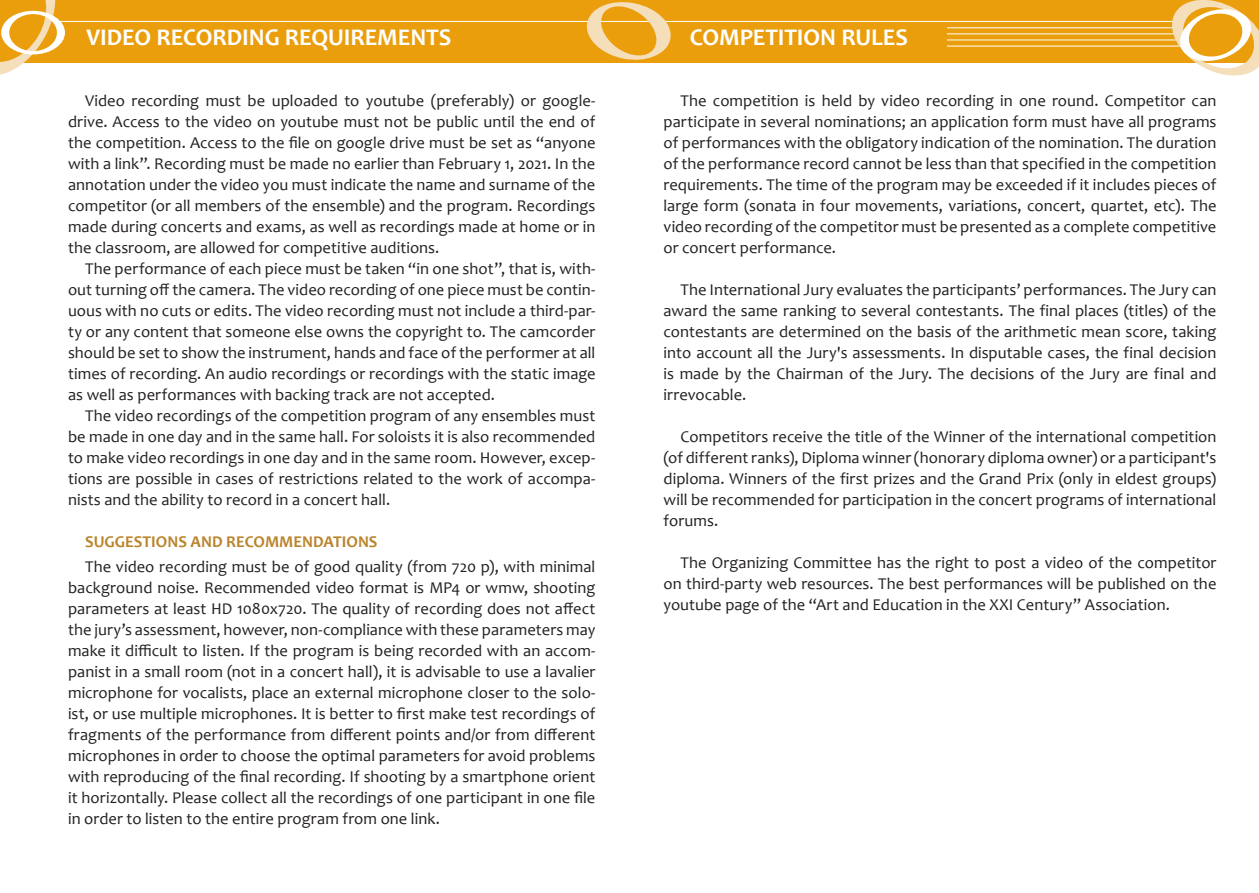
<style>
.page{position:relative;width:1259px;height:893px;background:#fff}
.page>*{position:absolute;margin:0;border:0;box-sizing:border-box;transform-origin:0 0}
.t1{font:700 24px "Candara";letter-spacing:-.005em;color:#fff}
.t2{font:16.5px/21px "Candara";letter-spacing:.005em;color:#231f20;text-align:justify}
.t3{font:700 16.5px "Candara";color:#ba842b}
</style>
<div class="page">
<div style="left:0;top:0;width:1259px;height:62px;background:#ea9e0c"></div>
<svg style="left:0;top:0;width:65px;height:75px"></svg>
<hr style="left:58px;top:21px;width:1122px;height:1px;background:#fff">
<hr style="left:663px;top:46px;width:518px;height:1px;background:#fff">
<hr style="left:663px;top:40px;width:518px;height:1px;background:#fff">
<hr style="left:663px;top:34px;width:518px;height:1px;background:#fff">
<hr style="left:663px;top:27px;width:518px;height:1px;background:#fff">
<svg style="left:1166px;top:0;width:93px;height:76px"></svg>
<div style="left:662px;top:24px;width:284px;height:31px;background:#ea9e0c"></div>
<svg style="left:584px;top:2px;width:89px;height:61px"></svg>
<p class="t1" style="left:86px;top:22px;width:36px">VIDEO</p>
<p class="t1" style="left:157px;top:22px;width:56px">RECORD</p>
<p class="t1" style="left:242px;top:22px;width:124px">ING REQUIREMEN</p>
<p class="t1" style="left:426px;top:22px;width:25px">TS</p>
<p class="t1" style="left:690px;top:22px;width:30px">COMPE</p>
<p class="t1" style="left:765px;top:22px;width:90px">TITION RULES</p>
<p class="t2" style="left:68px;top:89px;width:529px;text-indent:17px">Video recording must be uploaded to youtube (preferably) or google&shy;drive. Access to the video on youtube must not be public until the end of the competition. Access to the file on google drive must be set as “anyone with a link”. Recording must be made no earlier than February 1, 2021. In the annotation under the video you must indicate the name and surname of the competitor (or all members of the ensemble) and the program. Recordings made during concerts and exams, as well as recordings made at home or in the classroom, are allowed for competitive auditions.</p>
<p class="t2" style="left:68px;top:257px;width:529px;text-indent:17px">The performance of each piece must be taken “in one shot”, that is, with&shy;out turning off the camera. The video recording of one piece must be contin&shy;uous with no cuts or edits. The video recording must not include a third-par&shy;ty or any content that someone else owns the copyright to. The camcorder should be set to show the instrument, hands and face of the performer at all times of recording. An audio recordings or recordings with the static image as well as performances with backing track are not accepted.</p>
<p class="t2" style="left:68px;top:404px;width:529px;text-indent:17px">The video recordings of the competition program of any ensembles must be made in one day and in the same hall. For soloists it is also recommended to make video recordings in one day and in the same room. However, excep&shy;tions are possible in cases of restrictions related to the work of accompa&shy;nists and the ability to record in a concert hall.</p>
<p class="t3" style="left:85px;top:531px;width:294px">SUGGESTIONS AND RECOMMENDATIONS</p>
<p class="t2" style="left:68px;top:556px;width:529px;text-indent:17px">The video recording must be of good quality (from 720 p), with minimal background noise. Recommended video format is MP4 or wmw, shooting parameters at least HD 1080x720. The quality of recording does not affect the jury’s assessment, however, non-compliance with these parameters may make it difficult to listen. If the program is being recorded with an accom&shy;panist in a small room (not in a concert hall), it is advisable to use a lavalier microphone for vocalists, place an external microphone closer to the solo&shy;ist, or use multiple microphones. It is better to first make test recordings of fragments of the performance from different points and/or from different microphones in order to choose the optimal parameters for avoid problems with reproducing of the final recording. If shooting by a smartphone orient it horizontally. Please collect all the recordings of one participant in one file in order to listen to the entire program from one link.</p>
<p class="t2" style="left:663px;top:89px;width:554px;text-indent:17px">The competition is held by video recording in one round. Competitor can participate in several nominations; an application form must have all programs of performances with the obligatory indication of the nomination. The duration of the performance record cannot be less than that specified in the competition requirements. The time of the program may be exceeded if it includes pieces of large form (sonata in four movements, variations, concert, quartet, etc). The video recording of the competitor must be presented as a complete competitive or concert performance.</p>
<p class="t2" style="left:663px;top:278px;width:554px;text-indent:17px">The International Jury evaluates the participants’ performances. The Jury can award the same ranking to several contestants. The final places (titles) of the contestants are determined on the basis of the arithmetic mean score, taking into account all the Jury's assessments. In disputable cases, the final decision is made by the Chairman of the Jury. The decisions of the Jury are final and irrevocable.</p>
<p class="t2" style="left:663px;top:425px;width:554px;text-indent:17px">Competitors receive the title of the Winner of the international competition (of different ranks), Diploma winner (honorary diploma owner) or a participant's diploma. Winners of the first prizes and the Grand Prix (only in eldest groups) will be recommended for participation in the concert programs of international forums.</p>
<p class="t2" style="left:663px;top:551px;width:554px;text-indent:17px">The Organizing Committee has the right to post a video of the competitor on third-party web resources. The best performances will be published on the youtube page of the “Art and Education in the XXI Century” Association.</p>
</div>
